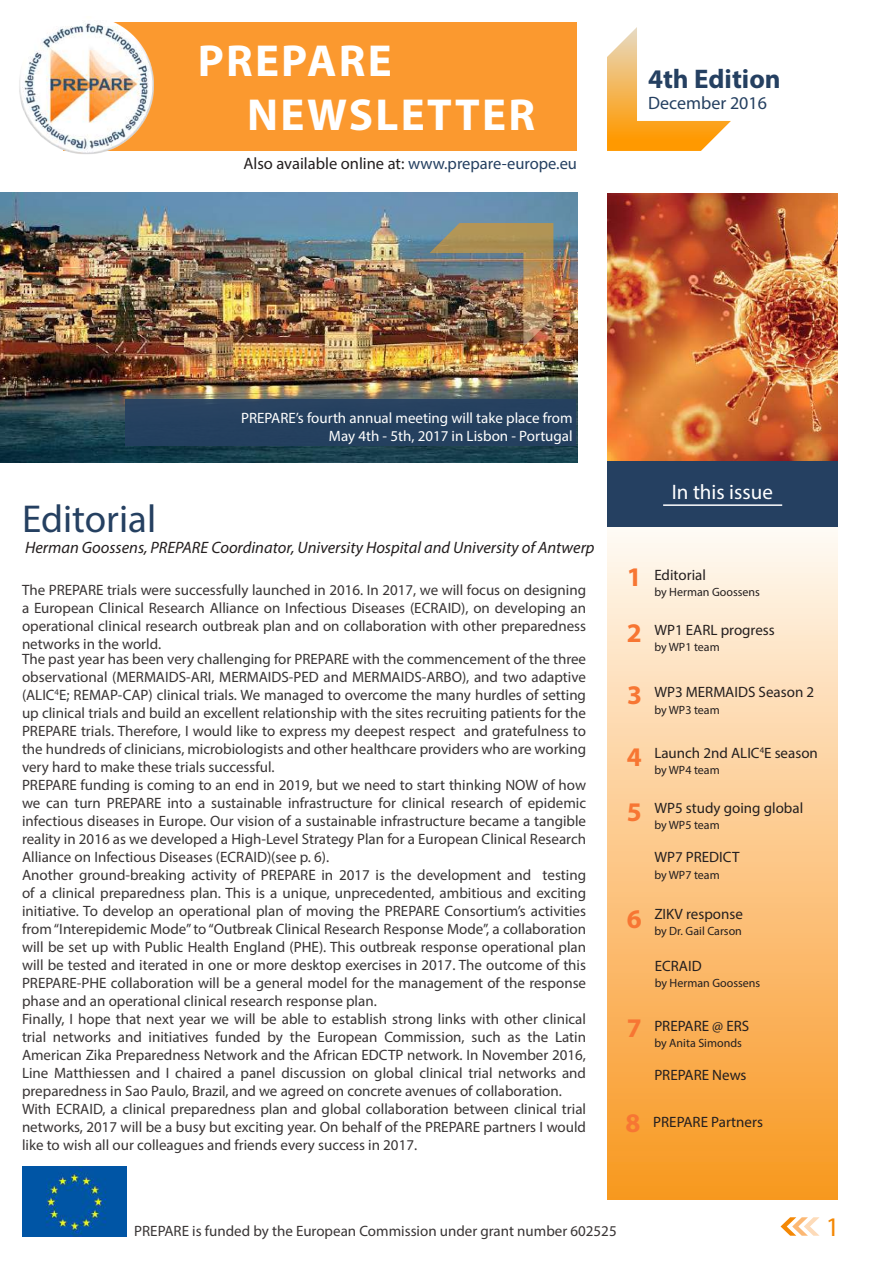
<style>
.page{position:relative;width:893px;height:1263px;background:#fff}
.page>*{position:absolute;margin:0;border:0;box-sizing:border-box;transform-origin:0 0}
.t1{font:700 45px/54px "Myriad Pro";letter-spacing:.05em;color:#fff}
.t2{font:39px "Myriad Pro";color:#254061}
.t3{font:700 27px "Myriad Pro";color:#254061}
.t4{font:700 27px "Myriad Pro";color:#f77633}
.t5{font:27px "Myriad Pro";color:#f48805}
.t6{font:21px "Myriad Pro";color:#fff}
.t7{font:18px "Myriad Pro";color:#254061}
.t8{font:italic 16.5px "Myriad Pro";color:#241f1f}
.t9{font:16.5px "Myriad Pro";color:#241f1f}
.t10{font:15px/18px "Myriad Pro";color:#393535;text-align:justify}
.t11{font:15px "Myriad Pro";color:#241f1f}
.t12{font:15px/18px "Myriad Pro";color:#fff;text-align:right}
.t13{font:12px "Myriad Pro";color:#241f1f}
.s1{color:#254061}
.s2{font-weight:700;font-size:27px;color:#f77633}
</style>
<div class="page">
<img style="left:0;top:192px;width:577px;height:270px">
<div style="left:607px;top:504px;width:231px;height:695px;background:linear-gradient(to bottom,#fdf9f6,#fa9820)"></div>
<div style="left:125px;top:399px;width:451px;height:47px;background:#254061"></div>
<div style="left:63px;top:23px;width:514px;height:128px;background:#fb992f"></div>
<img style="left:429px;top:223px;width:124px;height:124px">
<svg style="left:607px;top:27px;width:124px;height:124px"></svg>
<img style="left:607px;top:193px;width:231px;height:268px">
<img style="left:19px;top:22px;width:134px;height:132px">
<svg style="left:780px;top:1217px;width:39px;height:19px"></svg>
<img style="left:22px;top:1167px;width:105px;height:69px">
<div style="left:607px;top:461px;width:231px;height:65px;background:#254061"></div>
<hr style="left:663px;top:504px;width:119px;height:2px;background:#fff">
<h1 class="t1" style="left:247px;top:32px;width:289px;text-indent:-50px">PREPARE<br>NEWSLETTER</h1>
<p class="t9" style="left:243px;top:153px;width:335px">Also available online at: <span class="s1">www.prepare-europe.eu</span></p>
<h3 class="t3" style="left:648px;top:61px;width:134px">4th Edition</h3>
<p class="t7" style="left:648px;top:92px;width:120px">December 2016</p>
<p class="t12" style="left:241px;top:409px;width:333px">PREPARE’s fourth annual meeting will take place from<br>May 4th - 5th, 2017 in Lisbon - Portugal</p>
<h2 class="t2" style="left:22px;top:495px;width:136px">Editorial</h2>
<p class="t8" style="left:25px;top:538px;width:571px">Herman Goossens, PREPARE Coordinator, University Hospital and University of Antwerp</p>
<p class="t10" style="left:22px;top:580px;width:566px">The PREPARE trials were successfully launched in 2016. In 2017, we will focus on designing a European Clinical Research Alliance on Infectious Diseases (ECRAID), on developing an operational clinical research outbreak plan and on collaboration with other preparedness networks in the world.</p>
<p class="t10" style="left:22px;top:650px;width:566px;text-align:left">The past year has been very challenging for PREPARE with the commencement of the three observational (MERMAIDS-ARI, MERMAIDS-PED and MERMAIDS-ARBO), and two adaptive (ALIC<sup>4</sup>E; REMAP-CAP) clinical trials. We managed to overcome the many hurdles of setting up clinical trials and build an excellent relationship with the sites recruiting patients for the PREPARE trials. Therefore, I would like to express my deepest respect and gratefulness to the hundreds of clinicians, microbiologists and other healthcare providers who are working very hard to make these trials successful.<br>PREPARE funding is coming to an end in 2019, but we need to start thinking NOW of how we can turn PREPARE into a sustainable infrastructure for clinical research of epidemic infectious diseases in Europe. Our vision of a sustainable infrastructure became a tangible reality in 2016 as we developed a High-Level Strategy Plan for a European Clinical Research Alliance on Infectious Diseases (ECRAID)(see p. 6).<br>Another ground-breaking activity of PREPARE in 2017 is the development and testing of a clinical preparedness plan. This is a unique, unprecedented, ambitious and exciting initiative. To develop an operational plan of moving the PREPARE Consortium’s activities from “Interepidemic Mode” to “Outbreak Clinical Research Response Mode”, a collaboration will be set up with Public Health England (PHE). This outbreak response operational plan will be tested and iterated in one or more desktop exercises in 2017. The outcome of this PREPARE-PHE collaboration will be a general model for the management of the response phase and an operational clinical research response plan.<br>Finally, I hope that next year we will be able to establish strong links with other clinical trial networks and initiatives funded by the European Commission, such as the Latin American Zika Preparedness Network and the African EDCTP network. In November 2016, Line Matthiessen and I chaired a panel discussion on global clinical trial networks and preparedness in Sao Paulo, Brazil, and we agreed on concrete avenues of collaboration.<br>With ECRAID, a clinical preparedness plan and global collaboration between clinical trial networks, 2017 will be a busy but exciting year. On behalf of the PREPARE partners I would like to wish all our colleagues and friends every success in 2017.</p>
<h3 class="t6" style="left:672px;top:479px;width:103px">In this issue</h3>
<h3 class="t4" style="left:627px;top:560px;width:16px">1</h3>
<p class="t11" style="left:654px;top:565px;width:53px">Editorial</p>
<p class="t13" style="left:654px;top:585px;width:107px">by Herman Goossens</p>
<h3 class="t4" style="left:627px;top:615px;width:16px">2</h3>
<p class="t11" style="left:654px;top:620px;width:122px">WP1 EARL progress</p>
<p class="t13" style="left:654px;top:640px;width:67px">by WP1 team</p>
<h3 class="t4" style="left:627px;top:677px;width:16px">3</h3>
<p class="t11" style="left:654px;top:683px;width:161px">WP3 MERMAIDS Season 2</p>
<p class="t13" style="left:654px;top:702px;width:67px">by WP3 team</p>
<h3 class="t4" style="left:627px;top:739px;width:16px">4</h3>
<p class="t11" style="left:654px;top:743px;width:165px">Launch 2nd ALIC<sup>4</sup>E season</p>
<p class="t13" style="left:654px;top:763px;width:67px">by WP4 team</p>
<h3 class="t4" style="left:627px;top:795px;width:16px">5</h3>
<p class="t11" style="left:654px;top:798px;width:150px">WP5 study going global</p>
<p class="t13" style="left:654px;top:818px;width:67px">by WP5 team</p>
<p class="t11" style="left:654px;top:848px;width:87px">WP7 PREDICT</p>
<p class="t13" style="left:654px;top:867px;width:67px">by WP7 team</p>
<h3 class="t4" style="left:627px;top:901px;width:16px">6</h3>
<p class="t11" style="left:654px;top:905px;width:90px">ZIKV response</p>
<p class="t13" style="left:654px;top:924px;width:89px">by Dr. Gail Carson</p>
<p class="t11" style="left:655px;top:957px;width:48px">ECRAID</p>
<p class="t13" style="left:655px;top:976px;width:107px">by Herman Goossens</p>
<p class="t11" style="left:627px;top:1017px;width:124px"><span class="s2">7</span> PREPARE @ ERS</p>
<p class="t13" style="left:654px;top:1036px;width:89px">by Anita Simonds</p>
<p class="t11" style="left:654px;top:1066px;width:94px">PREPARE News</p>
<p class="t11" style="left:626px;top:1112px;width:139px"><span class="s2">8</span> PREPARE Partners</p>
<p class="t10" style="left:134px;top:1222px;width:484px">PREPARE is funded by the European Commission under grant number 602525</p>
<h3 class="t5" style="left:826px;top:1210px;width:15px">1</h3>
</div>
